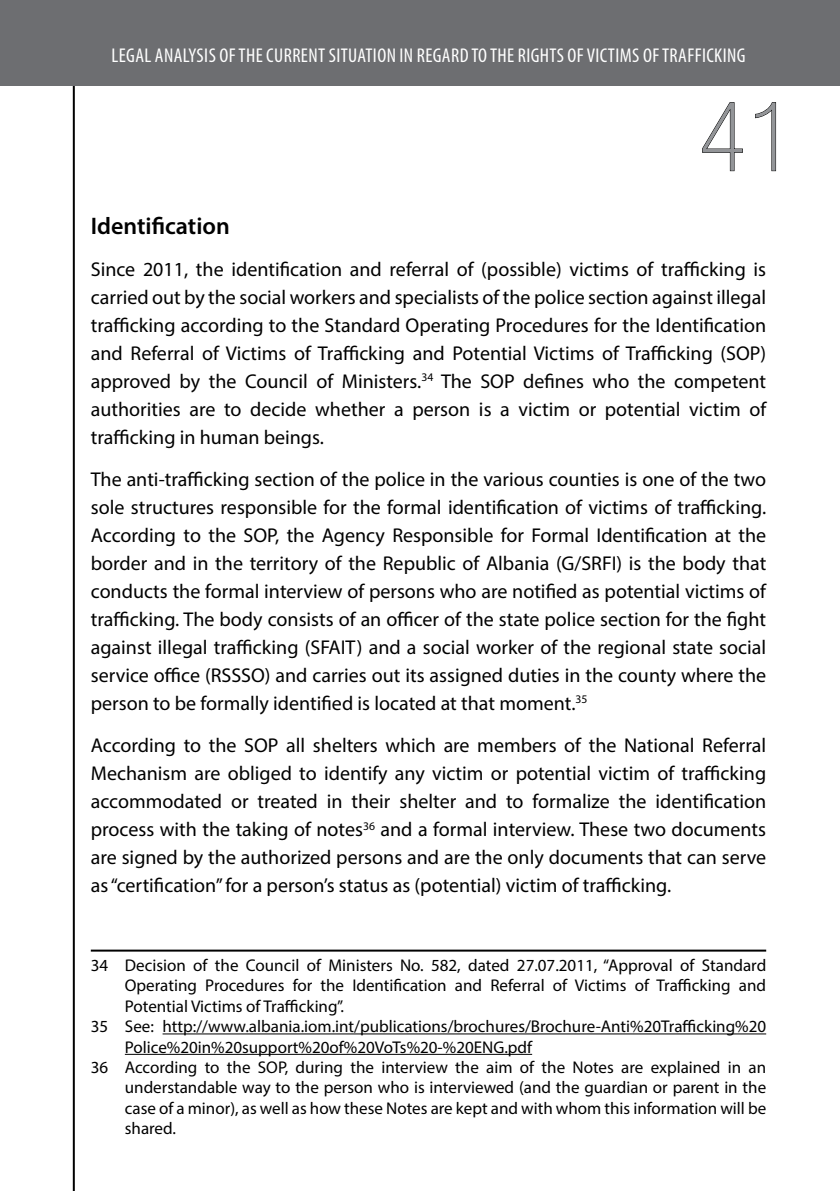
<style>
.page{position:relative;width:840px;height:1191px;background:#fff}
.page>*{position:absolute;margin:0;border:0;box-sizing:border-box;transform-origin:0 0}
.t1{font:100 condensed 96px "Helvetica Neue LT Std";color:#939598}
.t2{font:600 24px "Myriad Pro";color:#000}
.t3{font:20px/28px "Myriad Pro";color:#000;text-align:justify}
.t4{font:condensed 20px "Myriad Pro";letter-spacing:.02em;color:#fff}
.t5{font:17px "Myriad Pro";color:#000}
</style>
<div class="page">
<hr style="left:73px;top:0;width:2px;height:1191px;background:#000">
<div style="left:0;top:0;width:839px;height:85px;background:#6d6e71"></div>
<svg style="left:702px;top:102px;width:41px;height:70px"></svg>
<svg style="left:755px;top:102px;width:21px;height:70px"></svg>
<hr style="left:91px;top:949px;width:674px;height:2px;background:#000">
<hr style="left:162px;top:1033px;width:603px;height:1px;background:#000">
<hr style="left:125px;top:1054px;width:407px;height:1px;background:#000">
<p class="t4" style="left:111px;top:44px;width:635px">LEGAL ANALYSIS OF THE CURRENT SITUATION IN REGARD TO THE RIGHTS OF VICTIMS OF TRAFFICKING</p>
<h1 class="t1" style="left:699px;top:83px;width:97px">41</h1>
<p class="t2" style="left:91px;top:210px;width:140px">Identification</p>
<p class="t3" style="left:91px;top:255px;width:676px">Since 2011, the identification and referral of (possible) victims of trafficking is carried out by the social workers and specialists of the police section against illegal trafficking according to the Standard Operating Procedures for the Identification and Referral of Victims of Trafficking and Potential Victims of Trafficking (SOP) approved by the Council of Ministers.<sup>34</sup> The SOP defines who the competent authorities are to decide whether a person is a victim or potential victim of trafficking in human beings.</p>
<p class="t3" style="left:91px;top:465px;width:676px">The anti-trafficking section of the police in the various counties is one of the two sole structures responsible for the formal identification of victims of trafficking.<br>According to the SOP, the Agency Responsible for Formal Identification at the border and in the territory of the Republic of Albania (G/SRFI) is the body that conducts the formal interview of persons who are notified as potential victims of trafficking. The body consists of an officer of the state police section for the fight against illegal trafficking (SFAIT) and a social worker of the regional state social service office (RSSSO) and carries out its assigned duties in the county where the person to be formally identified is located at that moment.<sup>35</sup></p>
<p class="t3" style="left:91px;top:731px;width:676px">According to the SOP all shelters which are members of the National Referral Mechanism are obliged to identify any victim or potential victim of trafficking accommodated or treated in their shelter and to formalize the identification process with the taking of notes<sup>36</sup> and a formal interview. These two documents are signed by the authorized persons and are the only documents that can serve as “certification” for a person’s status as (potential) victim of trafficking.</p>
<p class="t5" style="left:91px;top:954px;width:676px">34 Decision of the Council of Ministers No. 582, dated 27.07.2011, “Approval of Standard</p>
<p class="t5" style="left:125px;top:975px;width:642px">Operating Procedures for the Identification and Referral of Victims of Trafficking and</p>
<p class="t5" style="left:125px;top:995px;width:221px">Potential Victims of Trafficking”.</p>
<p class="t5" style="left:91px;top:1016px;width:676px">35 See: http://www.albania.iom.int/publications/brochures/Brochure-Anti%20Trafficking%20</p>
<p class="t5" style="left:125px;top:1036px;width:408px">Police%20in%20support%20of%20VoTs%20-%20ENG.pdf</p>
<p class="t5" style="left:91px;top:1056px;width:676px">36 According to the SOP, during the interview the aim of the Notes are explained in an</p>
<p class="t5" style="left:125px;top:1077px;width:642px">understandable way to the person who is interviewed (and the guardian or parent in the</p>
<p class="t5" style="left:125px;top:1097px;width:642px">case of a minor), as well as how these Notes are kept and with whom this information will be</p>
<p class="t5" style="left:125px;top:1118px;width:53px">shared.</p>
</div>
